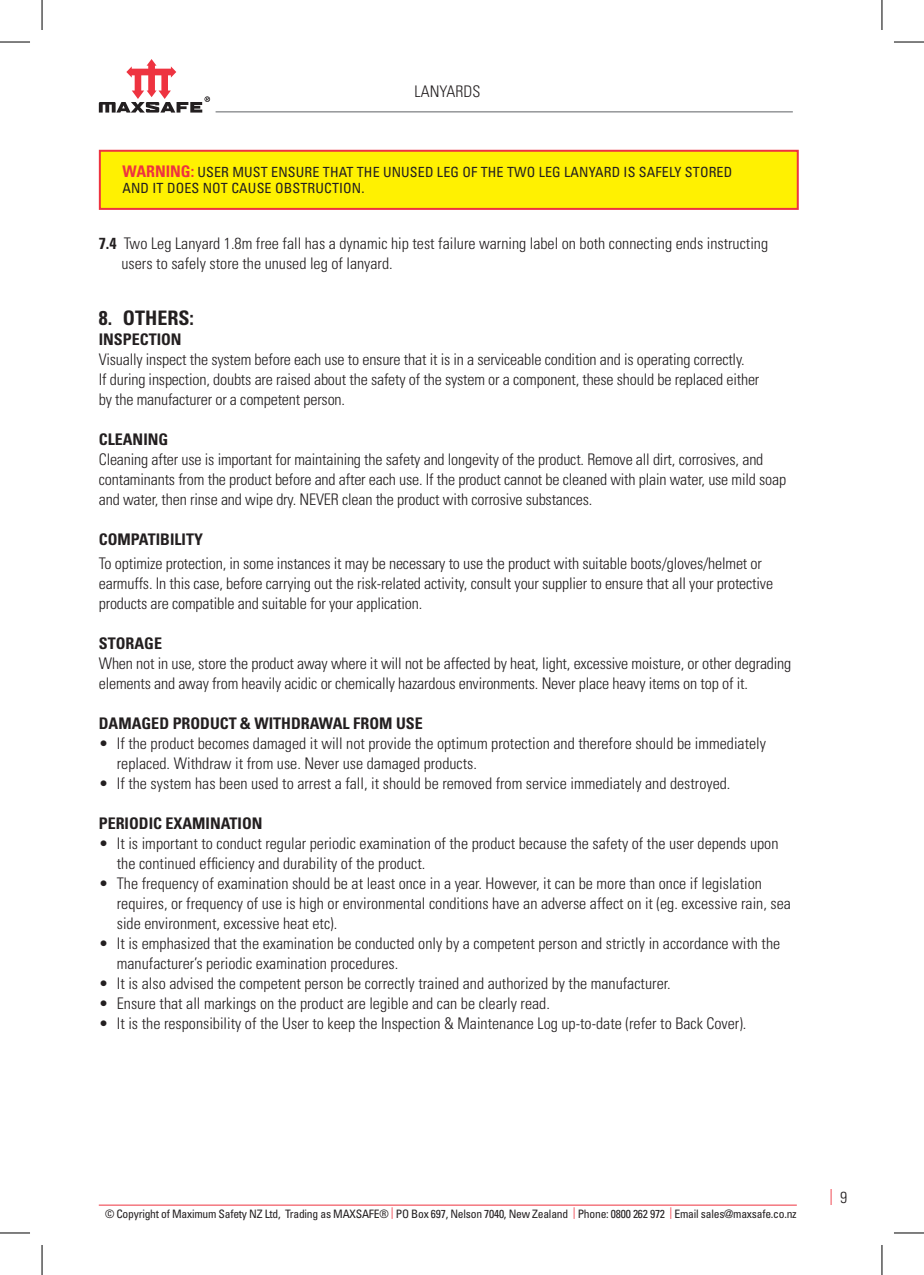
<style>
.page{position:relative;width:924px;height:1275px;background:#fff}
.page>*{position:absolute;margin:0;border:0;box-sizing:border-box;transform-origin:0 0}
.t1{font:700 condensed 20px "Univers";color:#231f20}
.t2{font:300 condensed 16px/20px "Univers";color:#231f20}
.t3{font:700 condensed 16px "Univers";color:#231f20}
.t4{font:300 condensed 16px "Univers";color:#ee3340}
.t5{font:condensed 14px/16px "Univers";letter-spacing:.01em;color:#231f20}
.t6{font:condensed 11.6px "Univers";letter-spacing:-.02em;color:#231f20}
.s1{font-weight:700;font-size:16px;color:#ee3340}
.s2{font-weight:700}
.s3{color:#231f20}
</style>
<div class="page">
<hr style="left:215px;top:111px;width:577px;height:2px;background:#939598">
<svg style="left:99px;top:59px;width:111px;height:54px"></svg>
<hr style="left:99px;top:1204px;width:697px;height:1px;background:#ee3340">
<div style="left:99px;top:150px;width:699px;height:60px;background:#fff101;border:2px solid #ee3340"></div>
<hr style="left:0;top:42px;width:30px;height:1px;background:#000">
<hr style="left:893px;top:42px;width:30px;height:1px;background:#000">
<hr style="left:0;top:1232px;width:30px;height:1px;background:#000">
<hr style="left:893px;top:1232px;width:30px;height:1px;background:#000">
<hr style="left:42px;top:0;width:1px;height:30px;background:#000">
<hr style="left:42px;top:1245px;width:1px;height:30px;background:#000">
<hr style="left:881px;top:0;width:1px;height:30px;background:#000">
<hr style="left:881px;top:1245px;width:1px;height:30px;background:#000">
<p class="t2" style="left:414px;top:81px;width:67px">LANYARDS</p>
<p class="t5" style="left:122px;top:163px;width:611px"><span class="s1">WARNING:</span> USER MUST ENSURE THAT THE UNUSED LEG OF THE TWO LEG LANYARD IS SAFELY STORED<br>AND IT DOES NOT CAUSE OBSTRUCTION.</p>
<p class="t2" style="left:121px;top:233px;width:647px;text-indent:-23px"><span class="s2">7.4</span> Two Leg Lanyard 1.8m free fall has a dynamic hip test failure warning label on both connecting ends instructing users to safely store the unused leg of lanyard.</p>
<p class="t1" style="left:99px;top:305px;width:97px">8. OTHERS:</p>
<p class="t3" style="left:99px;top:329px;width:84px">INSPECTION</p>
<p class="t2" style="left:99px;top:349px;width:661px">Visually inspect the system before each use to ensure that it is in a serviceable condition and is operating correctly.<br>If during inspection, doubts are raised about the safety of the system or a component, these should be replaced either by the manufacturer or a competent person.</p>
<p class="t3" style="left:99px;top:429px;width:71px">CLEANING</p>
<p class="t2" style="left:99px;top:449px;width:688px">Cleaning after use is important for maintaining the safety and longevity of the product. Remove all dirt, corrosives, and contaminants from the product before and after each use. If the product cannot be cleaned with plain water, use mild soap and water, then rinse and wipe dry. NEVER clean the product with corrosive substances.</p>
<p class="t3" style="left:99px;top:529px;width:106px">COMPATIBILITY</p>
<p class="t2" style="left:99px;top:553px;width:675px">To optimize protection, in some instances it may be necessary to use the product with suitable boots/gloves/helmet or earmuffs. In this case, before carrying out the risk-related activity, consult your supplier to ensure that all your protective products are compatible and suitable for your application.</p>
<p class="t3" style="left:99px;top:633px;width:65px">STORAGE</p>
<p class="t2" style="left:99px;top:653px;width:693px">When not in use, store the product away where it will not be affected by heat, light, excessive moisture, or other degrading elements and away from heavily acidic or chemically hazardous environments. Never place heavy items on top of it.</p>
<p class="t3" style="left:99px;top:713px;width:325px">DAMAGED PRODUCT &amp; WITHDRAWAL FROM USE</p>
<p class="t2" style="left:117px;top:733px;width:650px;text-indent:-18px">• If the product becomes damaged it will not provide the optimum protection and therefore should be immediately replaced. Withdraw it from use. Never use damaged products.</p>
<p class="t2" style="left:99px;top:773px;width:633px">• If the system has been used to arrest a fall, it should be removed from service immediately and destroyed.</p>
<p class="t3" style="left:99px;top:813px;width:165px">PERIODIC EXAMINATION</p>
<p class="t2" style="left:117px;top:833px;width:662px;text-indent:-18px">• It is important to conduct regular periodic examination of the product because the safety of the user depends upon the continued efficiency and durability of the product.</p>
<p class="t2" style="left:117px;top:873px;width:675px;text-indent:-18px">• The frequency of examination should be at least once in a year. However, it can be more than once if legislation requires, or frequency of use is high or environmental conditions have an adverse affect on it (eg. excessive rain, sea side environment, excessive heat etc).</p>
<p class="t2" style="left:117px;top:933px;width:664px;text-indent:-18px">• It is emphasized that the examination be conducted only by a competent person and strictly in accordance with the manufacturer’s periodic examination procedures.</p>
<p class="t2" style="left:99px;top:973px;width:573px">• It is also advised the competent person be correctly trained and authorized by the manufacturer.</p>
<p class="t2" style="left:99px;top:993px;width:452px">• Ensure that all markings on the product are legible and can be clearly read.</p>
<p class="t2" style="left:99px;top:1013px;width:649px">• It is the responsibility of the User to keep the Inspection &amp; Maintenance Log up-to-date (refer to Back Cover).</p>
<p class="t6" style="left:105px;top:1206px;width:693px">© Copyright of Maximum Safety NZ Ltd, Trading as MAXSAFE® <sup>|</sup> PO Box 697, Nelson 7040, New Zealand <sup>|</sup> Phone: 0800 262 972 <sup>|</sup> Email sales@maxsafe.co.nz</p>
<p class="t4" style="left:829px;top:1185px;width:19px">| <span class="s3">9</span></p>
</div>
